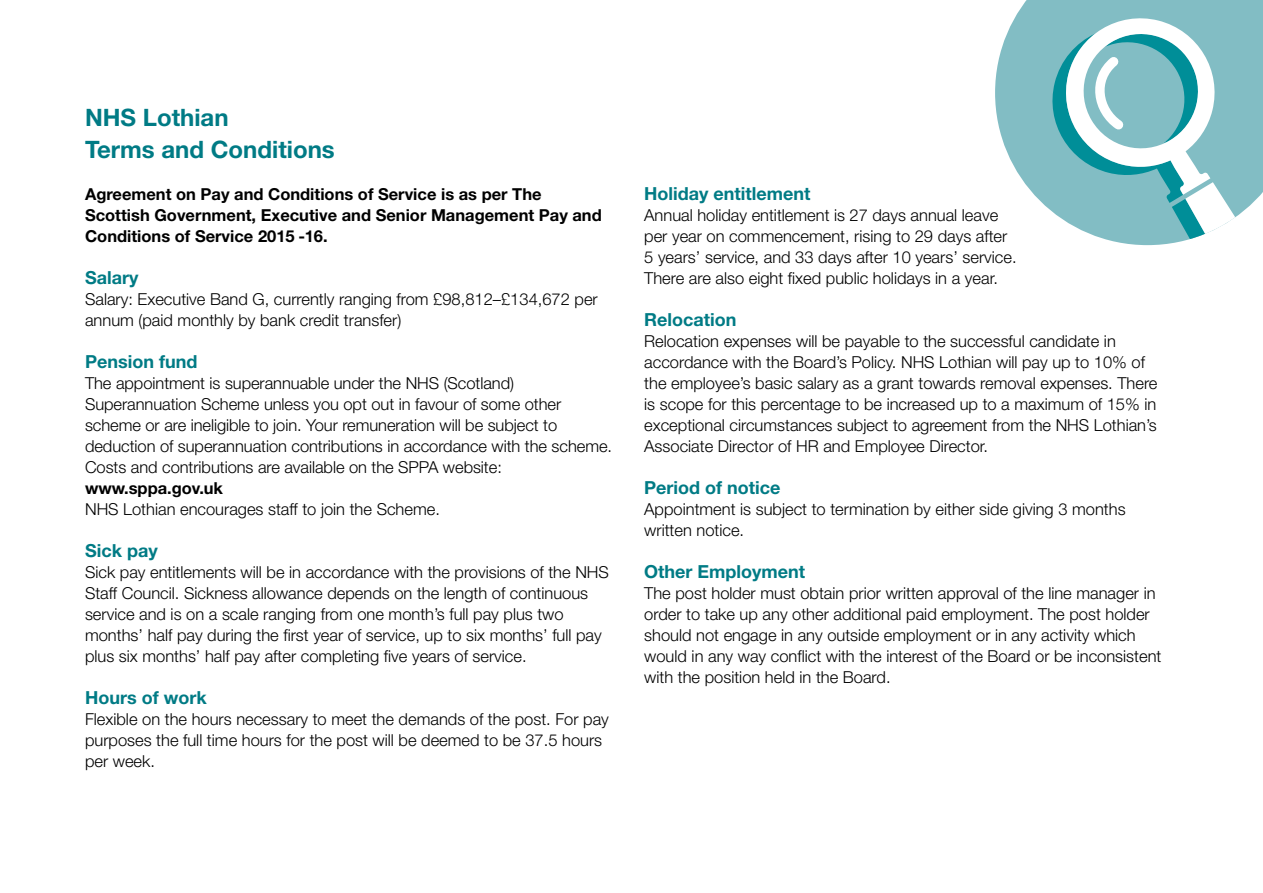
<style>
.page{position:relative;width:1263px;height:893px;background:#fff}
.page>*{position:absolute;margin:0;border:0;box-sizing:border-box;transform-origin:0 0}
.t1{font:700 24px/31.5px "Helvetica Neue LT";color:#007b85}
.t2{font:700 18px "Helvetica Neue LT";color:#007b85}
.t3{font:300 16.5px/21px "Helvetica Neue LT";color:#000}
.t4{font:700 16.5px/21px "Helvetica Neue LT";color:#000}
</style>
<div class="page">
<svg style="left:995px;top:0;width:268px;height:206px;fill:#82bdc4"></svg>
<svg style="left:1045px;top:26px;width:13px;height:190px;background:#7abac1"></svg>
<svg style="left:1058px;top:11px;width:205px;height:234px;fill:#82bdc4"></svg>
<svg style="left:1092px;top:48px;width:39px;height:90px"></svg>
<h1 class="t1" style="left:85px;top:101px;width:251px">NHS Lothian<br>Terms and Conditions</h1>
<p class="t4" style="left:85px;top:183px;width:518px">Agreement on Pay and Conditions of Service is as per The<br>Scottish Government, Executive and Senior Management Pay and<br>Conditions of Service 2015 -16.</p>
<p class="t2" style="left:85px;top:266px;width:55px">Salary</p>
<p class="t3" style="left:85px;top:288px;width:514px">Salary: Executive Band G, currently ranging from £98,812–£134,672 per annum (paid monthly by bank credit transfer)</p>
<p class="t2" style="left:85px;top:350px;width:114px">Pension fund</p>
<p class="t3" style="left:85px;top:372px;width:529px">The appointment is superannuable under the NHS (Scotland)<br>Superannuation Scheme unless you opt out in favour of some other scheme or are ineligible to join. Your remuneration will be subject to deduction of superannuation contributions in accordance with the scheme.<br>Costs and contributions are available on the SPPA website:</p>
<p class="t4" style="left:85px;top:477px;width:140px">www.sppa.gov.uk</p>
<p class="t3" style="left:85px;top:498px;width:356px">NHS Lothian encourages staff to join the Scheme.</p>
<p class="t2" style="left:85px;top:539px;width:74px">Sick pay</p>
<p class="t3" style="left:85px;top:561px;width:525px">Sick pay entitlements will be in accordance with the provisions of the NHS Staff Council. Sickness allowance depends on the length of continuous service and is on a scale ranging from one month’s full pay plus two months’ half pay during the first year of service, up to six months’ full pay plus six months’ half pay after completing five years of service.</p>
<p class="t2" style="left:85px;top:686px;width:123px">Hours of work</p>
<p class="t3" style="left:85px;top:708px;width:525px">Flexible on the hours necessary to meet the demands of the post. For pay purposes the full time hours for the post will be deemed to be 37.5 hours per week.</p>
<p class="t2" style="left:644px;top:182px;width:168px">Holiday entitlement</p>
<p class="t3" style="left:644px;top:204px;width:374px">Annual holiday entitlement is 27 days annual leave per year on commencement, rising to 29 days after 5 years’ service, and 33 days after 10 years’ service.<br>There are also eight fixed public holidays in a year.</p>
<p class="t2" style="left:644px;top:308px;width:94px">Relocation</p>
<p class="t3" style="left:644px;top:330px;width:515px">Relocation expenses will be payable to the successful candidate in accordance with the Board’s Policy. NHS Lothian will pay up to 10% of the employee’s basic salary as a grant towards removal expenses. There is scope for this percentage to be increased up to a maximum of 15% in exceptional circumstances subject to agreement from the NHS Lothian’s Associate Director of HR and Employee Director.</p>
<p class="t2" style="left:644px;top:476px;width:138px">Period of notice</p>
<p class="t3" style="left:644px;top:498px;width:483px">Appointment is subject to termination by either side giving 3 months written notice.</p>
<p class="t2" style="left:644px;top:560px;width:162px">Other Employment</p>
<p class="t3" style="left:644px;top:582px;width:519px">The post holder must obtain prior written approval of the line manager in order to take up any other additional paid employment. The post holder should not engage in any outside employment or in any activity which would in any way conflict with the interest of the Board or be inconsistent with the position held in the Board.</p>
</div>
